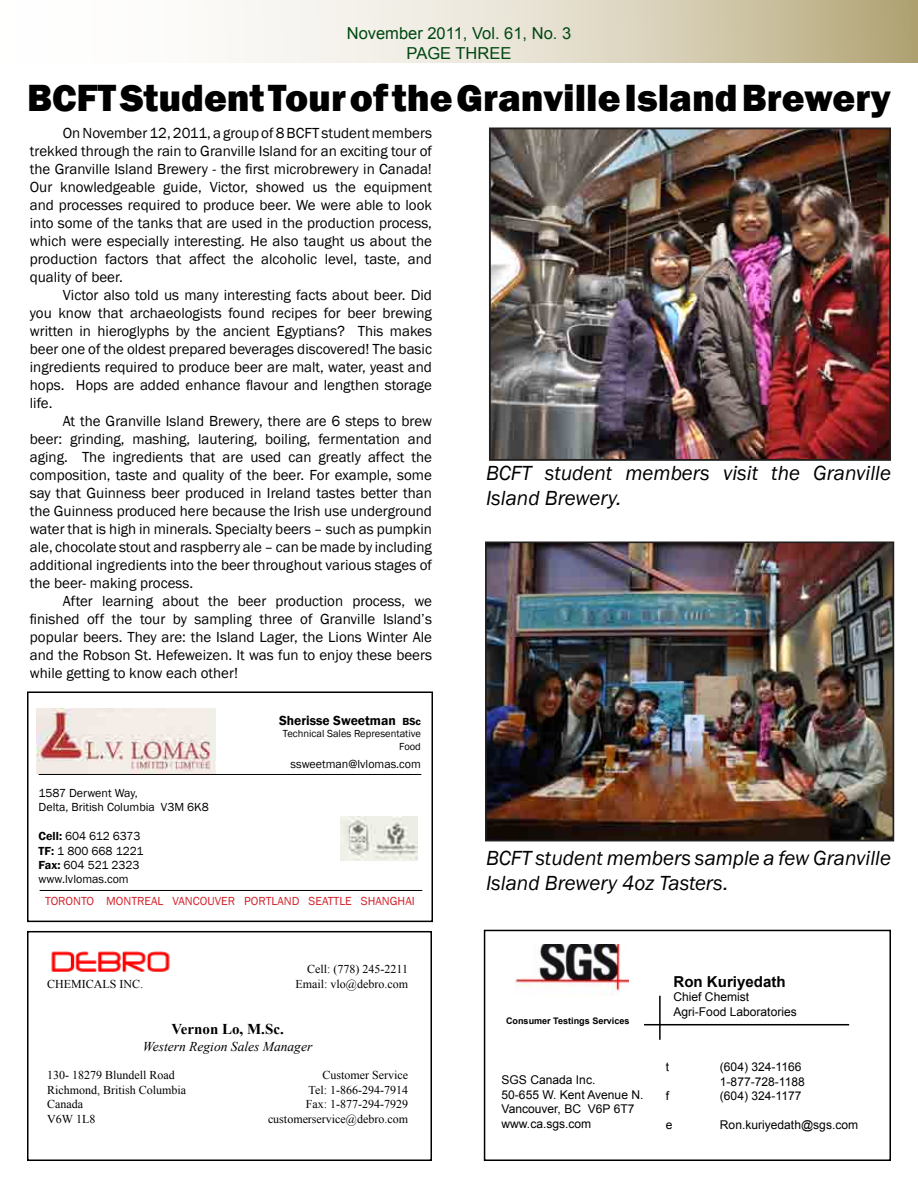
<style>
.page{position:relative;width:918px;height:1188px;background:#fff}
.page>*{position:absolute;margin:0;border:0;box-sizing:border-box;transform-origin:0 0}
.t1{font:800 39px "Franklin Gothic";color:#000}
.t2{font:italic 21px/25.2px "Franklin Gothic";color:#000}
.t3{font:16.5px/19.8px "Arial";color:#004712;text-align:center}
.t4{font:700 15.15px "Arial";color:#000}
.t5{font:15px/18px "Franklin Gothic";color:#000;text-align:justify}
.t6{font:700 15px "Times New Roman";color:#000}
.t7{font:italic 13.5px "Times New Roman";color:#000}
.t8{font:600 13.5px "Franklin Gothic";color:#000}
.t9{font:12px "Times New Roman";color:#000}
.t10{font:12px/14.5px "Arial";color:#000}
.t11{font:12px/14.4px "Franklin Gothic";color:#000}
.t12{font:12px "Franklin Gothic";color:#d12229}
.t13{font:10.5px/12.6px "Franklin Gothic";color:#000;text-align:right}
.t14{font:700 9px "Arial";color:#000}
.s1{font-size:10.5px}
.s2{font-weight:600}
</style>
<div class="page">
<svg style="left:243px;top:0;width:675px;height:63px;background:#ddd6c2"></svg>
<img style="left:51px;top:951px;width:119px;height:21px">
<div style="left:27px;top:931px;width:405px;height:230px;border:2px solid #000"></div>
<div style="left:484px;top:930px;width:407px;height:231px;border:2px solid #000"></div>
<img style="left:515px;top:944px;width:113px;height:51px">
<hr style="left:644px;top:1024px;width:205px;height:1px;background:#000">
<hr style="left:659px;top:996px;width:2px;height:44px;background:#000">
<div style="left:27px;top:691px;width:406px;height:231px;border:2px solid #000"></div>
<img style="left:341px;top:817px;width:76px;height:43px">
<img style="left:36px;top:709px;width:179px;height:64px">
<hr style="left:39px;top:774px;width:382px;height:1px;background:#000">
<hr style="left:40px;top:890px;width:382px;height:1px;background:#000">
<img style="left:492px;top:130px;width:396px;height:328px">
<div style="left:489px;top:127px;width:402px;height:334px;border:2px solid #221f1f"></div>
<img style="left:488px;top:544px;width:403px;height:294px">
<div style="left:485px;top:541px;width:409px;height:300px;border:2px solid #221f1f"></div>
<p class="t3" style="left:347px;top:23px;width:226px">November 2011, Vol. 61, No. 3<br>PAGE THREE</p>
<h1 class="t1" style="left:27px;top:73px;width:865px">BCFT Student Tour of the Granville Island Brewery</h1>
<p class="t5" style="left:30px;top:124px;width:404px;text-indent:33px">OnNovember12,2011, a group of8BCFT student members trekked through the rain to Granville Island for an exciting tour of the Granville Island Brewery - the first microbrewery in Canada!<br>Our knowledgeable guide, Victor, showed us the equipment and processes required to produce beer. We were able to look into some of the tanks that are used in the production process, which were especially interesting. He also taught us about the production factors that affect the alcoholic level, taste, and quality of beer.</p>
<p class="t5" style="left:30px;top:286px;width:404px;text-indent:33px">Victor also told us many interesting facts about beer. Did you know that archaeologists found recipes for beer brewing written in hieroglyphs by the ancient Egyptians? This makes beer one of the oldest prepared beverages discovered! The basic ingredients required to produce beer are malt, water, yeast and hops. Hops are added enhance flavour and lengthen storage life.</p>
<p class="t5" style="left:30px;top:412px;width:404px;text-indent:33px">At the Granville Island Brewery, there are 6 steps to brew beer: grinding, mashing, lautering, boiling, fermentation and aging. The ingredients that are used can greatly affect the composition, taste and quality of the beer. For example, some say that Guinness beer produced in Ireland tastes better than the Guinness produced here because the Irish use underground water that is high in minerals. Specialty beers – such as pumpkin ale, chocolate stout and raspberry ale – can be made by including additional ingredients into the beer throughout various stages of the beer- making process.</p>
<p class="t5" style="left:30px;top:592px;width:404px;text-indent:33px">After learning about the beer production process, we finished off the tour by sampling three of Granville Island’s popular beers. They are: the Island Lager, the Lions Winter Ale and the Robson St. Hefeweizen. It was fun to enjoy these beers while getting to know each other!</p>
<h2 class="t2" style="left:486px;top:461px;width:406px">BCFT student members visit the Granville<br>Island Brewery.</h2>
<p class="t8" style="left:279px;top:712px;width:143px">Sherisse Sweetman <span class="s1">BSc</span></p>
<p class="t13" style="left:283px;top:728px;width:140px">Technical Sales Representative<br>Food</p>
<p class="t11" style="left:291px;top:757px;width:132px">ssweetman@lvlomas.com</p>
<p class="t11" style="left:39px;top:786px;width:172px">1587 Derwent Way,<br>Delta, British Columbia V3M 6K8</p>
<p class="t11" style="left:39px;top:829px;width:106px"><span class="s2">Cell:</span> 604 612 6373<br><span class="s2">TF:</span> 1 800 668 1221<br><span class="s2">Fax:</span> 604 521 2323 www.lvlomas.com</p>
<p class="t12" style="left:45px;top:893px;width:371px">TORONTO MONTREAL VANCOUVER PORTLAND SEATTLE SHANGHAI</p>
<p class="t9" style="left:307px;top:961px;width:102px">Cell: (778) 245-2211</p>
<p class="t9" style="left:47px;top:975px;width:97px">CHEMICALS INC.</p>
<p class="t9" style="left:296px;top:975px;width:114px">Email: vlo@debro.com</p>
<p class="t6" style="left:171px;top:1019px;width:114px">Vernon Lo, M.Sc.</p>
<p class="t7" style="left:143px;top:1037px;width:171px">Western Region Sales Manager</p>
<p class="t9" style="left:47px;top:1067px;width:129px">130- 18279 Blundell Road</p>
<p class="t9" style="left:322px;top:1067px;width:87px">Customer Service</p>
<p class="t9" style="left:47px;top:1082px;width:141px">Richmond, British Columbia</p>
<p class="t9" style="left:309px;top:1082px;width:101px">Tel: 1-866-294-7914</p>
<p class="t9" style="left:47px;top:1096px;width:37px">Canada</p>
<p class="t9" style="left:306px;top:1096px;width:104px">Fax: 1-877-294-7929</p>
<p class="t9" style="left:47px;top:1110px;width:50px">V6W 1L8</p>
<p class="t9" style="left:268px;top:1110px;width:142px">customerservice@debro.com</p>
<h2 class="t2" style="left:486px;top:846px;width:406px">BCFT student members sample a few Granville<br>Island Brewery 4oz Tasters.</h2>
<p class="t14" style="left:506px;top:1015px;width:125px">Consumer Testings Services</p>
<p class="t10" style="left:502px;top:1073px;width:143px">SGS Canada Inc.<br>50-655 W. Kent Avenue N.<br>Vancouver, BC V6P 6T7 www.ca.sgs.com</p>
<p class="t4" style="left:673px;top:972px;width:114px">Ron Kuriyedath</p>
<p class="t10" style="left:673px;top:990px;width:125px">Chief Chemist<br>Agri-Food Laboratories</p>
<p class="t10" style="left:666px;top:1060px;width:5px">t</p>
<p class="t10" style="left:720px;top:1060px;width:86px">(604) 324-1166<br>1-877-728-1188</p>
<p class="t10" style="left:666px;top:1089px;width:5px">f</p>
<p class="t10" style="left:720px;top:1089px;width:83px">(604) 324-1177</p>
<p class="t10" style="left:666px;top:1118px;width:8px">e</p>
<p class="t10" style="left:720px;top:1118px;width:140px">Ron.kuriyedath@sgs.com</p>
</div>
